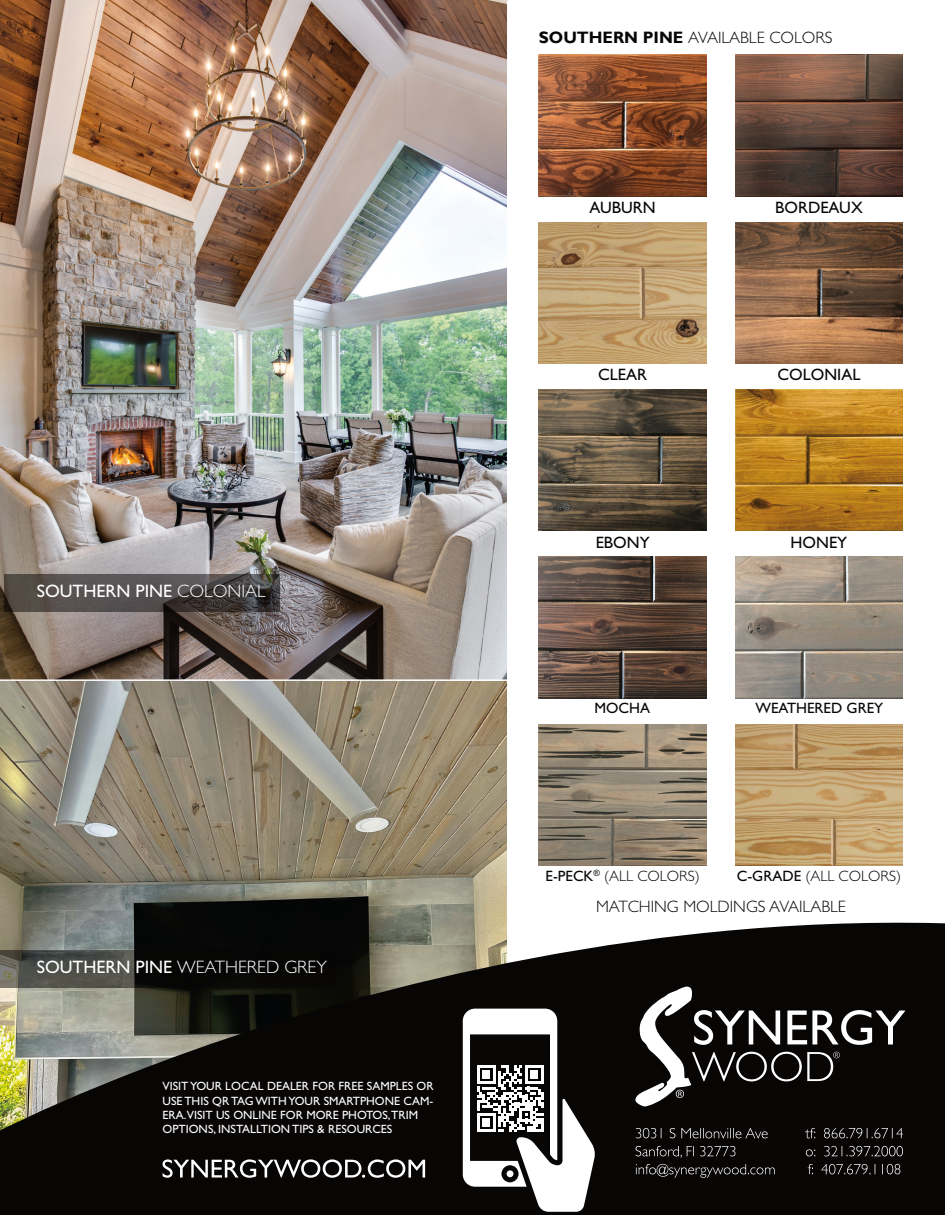
<style>
.page{position:relative;width:945px;height:1215px;background:#fff}
.page>*{position:absolute;margin:0;border:0;box-sizing:border-box;transform-origin:0 0}
.t1{font:300 18px "Gill Sans Std";color:#fff}
.t2{font:18px "Gill Sans Std";color:#fff}
.t3{font:300 16.5px "Gill Sans Std";color:#080505}
.t4{font:16.5px "Gill Sans Std";color:#080505}
.t5{font:300 15px "Gill Sans Std";color:#080505}
.t6{font:15px "Gill Sans Std";color:#080505}
.t7{font:12px/14.4px "Gill Sans Std";color:#fff}
.s1{font-weight:300}
.s2{font-weight:400}
.s3{font-family:"Gill Sans";font-weight:700}
</style>
<div class="page">
<img style="left:0;top:681px;width:507px;height:129px">
<img style="left:0;top:0;width:508px;height:679px">
<hr style="left:507px;top:1px;width:2px;height:1008px;background:#fff">
<svg style="left:0;top:810px;width:945px;height:405px;background:#4f4d47"></svg>
<svg style="left:163px;top:1159px;width:262px;height:19px"></svg>
<svg style="left:636px;top:1164px;width:139px;height:14px;background:#2b2828"></svg>
<svg style="left:636px;top:1146px;width:99px;height:12px"></svg>
<svg style="left:636px;top:1128px;width:132px;height:10px"></svg>
<svg style="left:808px;top:1164px;width:92px;height:10px"></svg>
<svg style="left:806px;top:1146px;width:97px;height:10px"></svg>
<svg style="left:805px;top:1128px;width:98px;height:10px"></svg>
<svg style="left:463px;top:1009px;width:132px;height:203px"></svg>
<svg style="left:635px;top:987px;width:270px;height:119px;background:#353232"></svg>
<img style="left:735px;top:724px;width:168px;height:142px">
<img style="left:539px;top:55px;width:167px;height:141px">
<img style="left:539px;top:222px;width:167px;height:142px">
<img style="left:735px;top:222px;width:168px;height:142px">
<img style="left:539px;top:389px;width:167px;height:142px">
<img style="left:735px;top:389px;width:168px;height:142px">
<img style="left:539px;top:557px;width:167px;height:141px">
<img style="left:735px;top:557px;width:168px;height:141px">
<img style="left:539px;top:724px;width:167px;height:142px">
<img style="left:735px;top:55px;width:168px;height:141px">
<svg style="left:5px;top:574px;width:275px;height:38px;background:#4d4746"></svg>
<svg style="left:0;top:950px;width:336px;height:38px;background:#252522"></svg>
<p class="t2" style="left:37px;top:581px;width:230px">SOUTHERN PINE <span class="s1">COLONIAL</span></p>
<p class="t1" style="left:37px;top:957px;width:292px"><span class="s2">SOUTHERN PINE</span> WEATHERED GREY</p>
<p class="t7" style="left:163px;top:1079px;width:273px">VISIT YOUR LOCAL DEALER FOR FREE SAMPLES OR USE THIS QR TAG WITH YOUR SMARTPHONE CAM-ERA.VISIT US ONLINE FOR MORE PHOTOS,TRIM OPTIONS, INSTALLTION TIPS &amp; RESOURCES</p>
<p class="t3" style="left:539px;top:28px;width:295px"><span class="s3">SOUTHERN PINE</span> AVAILABLE COLORS</p>
<p class="t4" style="left:590px;top:198px;width:68px">AUBURN</p>
<p class="t4" style="left:775px;top:198px;width:89px">BORDEAUX</p>
<p class="t4" style="left:598px;top:365px;width:50px">CLEAR</p>
<p class="t4" style="left:777px;top:365px;width:85px">COLONIAL</p>
<p class="t4" style="left:596px;top:533px;width:55px">EBONY</p>
<p class="t4" style="left:791px;top:533px;width:58px">HONEY</p>
<p class="t6" style="left:595px;top:699px;width:57px">MOCHA</p>
<p class="t6" style="left:755px;top:699px;width:129px">WEATHERED GREY</p>
<p class="t5" style="left:546px;top:868px;width:156px"><span class="s2">E-PECK</span><sup>®</sup> (ALL COLORS)</p>
<p class="t5" style="left:737px;top:868px;width:166px"><span class="s2">C-GRADE</span> (ALL COLORS)</p>
<p class="t3" style="left:596px;top:897px;width:251px">MATCHING MOLDINGS AVAILABLE</p>
</div>
